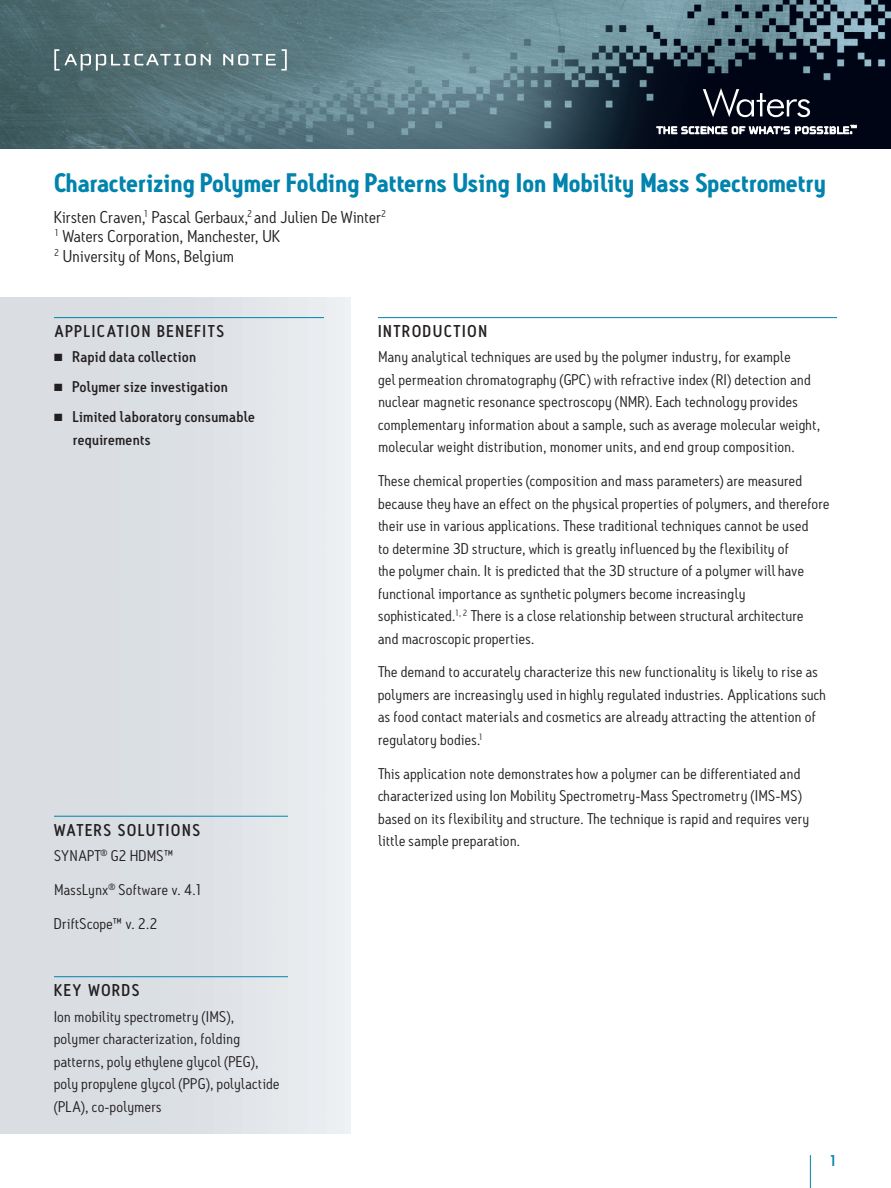
<style>
.page{position:relative;width:891px;height:1188px;background:#fff}
.page>*{position:absolute;margin:0;border:0;box-sizing:border-box;transform-origin:0 0}
.t1{font:700 25.8px "Antitled OT";letter-spacing:.005em;color:#0083ad}
.t2{font:16.5px/19.5px "Antitled OT";letter-spacing:.01em;color:#231f20;scale:1.05 1}
.t3{font:500 16.5px "Antitled OT";letter-spacing:.115em;color:#231f20}
.t4{font:15px/22.5px "Antitled OT";letter-spacing:.02em;color:#231f20;scale:1.05 1}
.t5{font:500 15px/22.5px "Antitled OT";letter-spacing:.015em;color:#231f20;scale:1.05 1}
.t6{font:500 15px "Antitled OT";color:#0083ad;scale:1.05 1}
</style>
<div class="page">
<img style="left:0;top:0;width:891px;height:148px">
<hr style="left:810px;top:1155px;width:1px;height:33px;background:#0083ad">
<svg style="left:54px;top:49px;width:157px;height:22px"></svg>
<svg style="left:223px;top:49px;width:64px;height:22px"></svg>
<svg style="left:703px;top:88px;width:107px;height:29px"></svg>
<svg style="left:657px;top:125px;width:199px;height:9px"></svg>
<hr style="left:54px;top:816px;width:234px;height:1px;background:#0083ad">
<hr style="left:54px;top:976px;width:234px;height:1px;background:#0083ad">
<hr style="left:54px;top:317px;width:270px;height:1px;background:#0083ad">
<hr style="left:378px;top:317px;width:459px;height:1px;background:#0083ad">
<h1 class="t1" style="left:54px;top:167px;width:773px">Characterizing Polymer Folding Patterns Using Ion Mobility Mass Spectrometry</h1>
<p class="t2" style="left:54px;top:207px;width:318px">Kirsten Craven,<sup>1</sup> Pascal Gerbaux,<sup>2</sup> and Julien De Winter<sup>2<br>1</sup> Waters Corporation, Manchester, UK<br><sup>2</sup> University of Mons, Belgium</p>
<p class="t3" style="left:54px;top:321px;width:171px">APPLICATION BENEFITS</p>
<p class="t5" style="left:54px;top:346px;width:137px">■ Rapid data collection</p>
<p class="t5" style="left:54px;top:376px;width:167px">■ Polymer size investigation</p>
<p class="t5" style="left:73px;top:406px;width:175px;text-indent:-19px">■ Limited laboratory consumable requirements</p>
<p class="t3" style="left:54px;top:820px;width:147px">WATERS SOLUTIONS</p>
<p class="t4" style="left:54px;top:844px;width:115px">SYNAPT<sup>®</sup> G2 HDMS™</p>
<p class="t4" style="left:54px;top:878px;width:143px">MassLynx<sup>®</sup> Software v. 4.1</p>
<p class="t4" style="left:54px;top:912px;width:100px">DriftScope™ v. 2.2</p>
<p class="t3" style="left:54px;top:980px;width:87px">KEY WORDS</p>
<p class="t4" style="left:54px;top:1005px;width:216px">Ion mobility spectrometry (IMS), polymer characterization, folding patterns, poly ethylene glycol (PEG), poly propylene glycol (PPG), polylactide (PLA), co-polymers</p>
<p class="t3" style="left:378px;top:321px;width:110px">INTRODUCTION</p>
<p class="t4" style="left:378px;top:346px;width:422px">Many analytical techniques are used by the polymer industry, for example<br>gel permeation chromatography (GPC) with refractive index (RI) detection and nuclear magnetic resonance spectroscopy (NMR). Each technology provides complementary information about a sample, such as average molecular weight, molecular weight distribution, monomer units, and end group composition.</p>
<p class="t4" style="left:378px;top:469px;width:431px">These chemical properties (composition and mass parameters) are measured because they have an effect on the physical properties of polymers, and therefore their use in various applications. These traditional techniques cannot be used<br>to determine 3D structure, which is greatly influenced by the flexibility of<br>the polymer chain. It is predicted that the 3D structure of a polymer will have functional importance as synthetic polymers become increasingly sophisticated.<sup>1,</sup> <sup>2</sup> There is a close relationship between structural architecture<br>and macroscopic properties.</p>
<p class="t4" style="left:378px;top:661px;width:428px">The demand to accurately characterize this new functionality is likely to rise as polymers are increasingly used in highly regulated industries. Applications such as food contact materials and cosmetics are already attracting the attention of regulatory bodies.<sup>1</sup></p>
<p class="t4" style="left:378px;top:762px;width:412px">This application note demonstrates how a polymer can be differentiated and characterized using Ion Mobility Spectrometry-Mass Spectrometry (IMS-MS) based on its flexibility and structure. The technique is rapid and requires very little sample preparation.</p>
<p class="t6" style="left:829px;top:1151px;width:10px">1</p>
</div>
